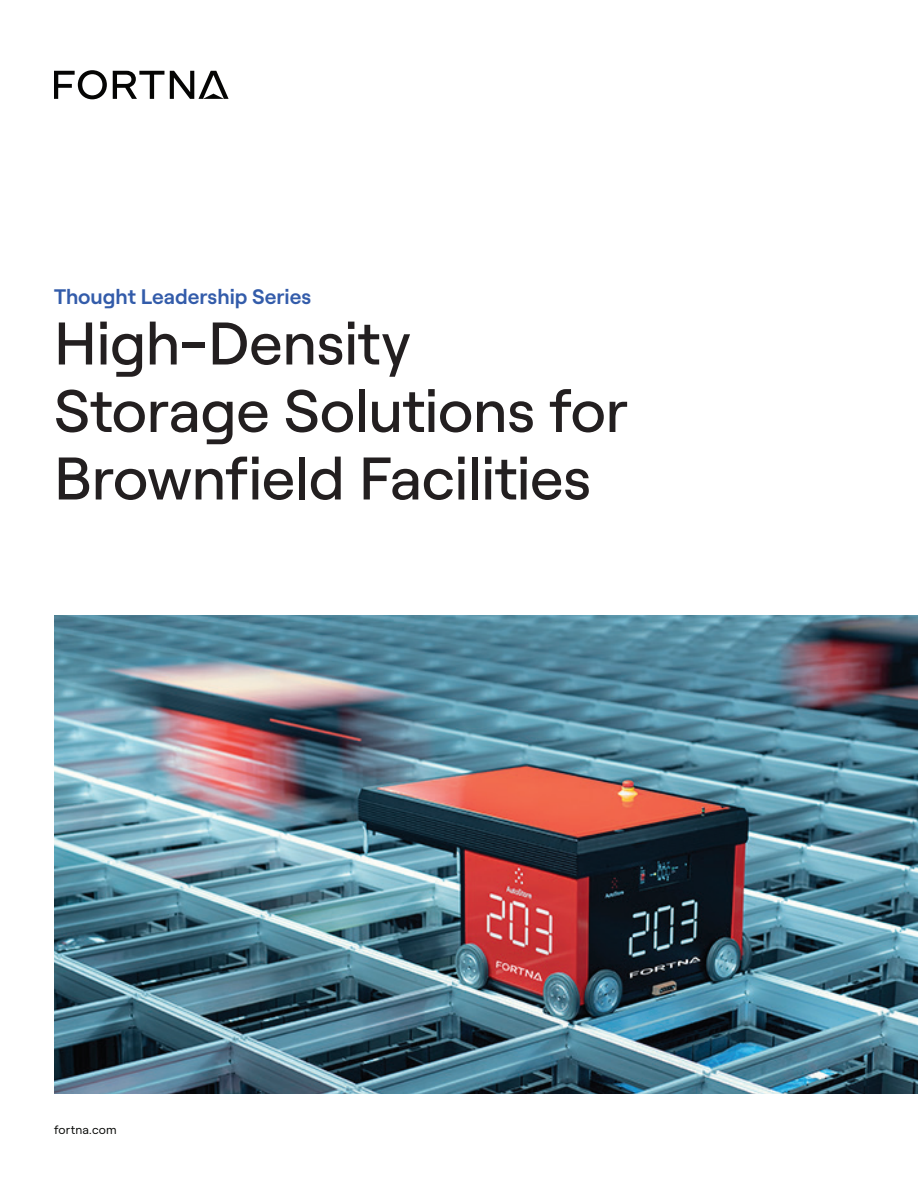
<style>
.page{position:relative;width:918px;height:1188px;background:#fff}
.page>*{position:absolute;margin:0;border:0;box-sizing:border-box;transform-origin:0 0}
.t1{font:500 60px/67.5px "Roobert";letter-spacing:-.01em;color:#231f20}
.t2{font:600 21px "Roobert";color:#335caa}
.t3{font:12px "Roobert";letter-spacing:.015em;color:#040503}
</style>
<div class="page">
<svg style="left:54px;top:70px;width:175px;height:29px"></svg>
<img style="left:54px;top:616px;width:864px;height:478px">
<p class="t2" style="left:54px;top:281px;width:259px">Thought Leadership Series</p>
<p class="t1" style="left:54px;top:306px;width:575px">High-Density<br>Storage Solutions for<br>Brownfield Facilities</p>
<p class="t3" style="left:54px;top:1122px;width:64px">fortna.com</p>
</div>
